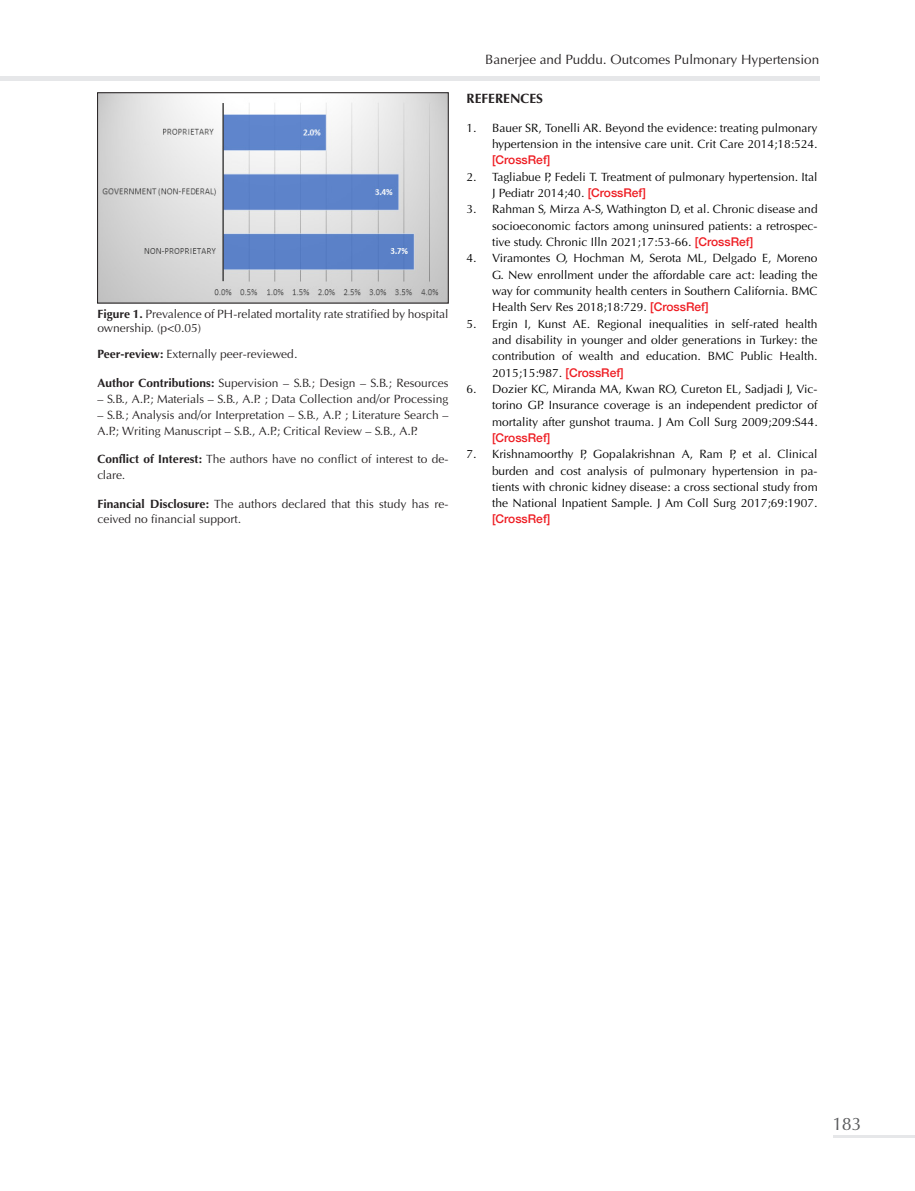
<style>
.page{position:relative;width:915px;height:1191px;background:#fff}
.page>*{position:absolute;margin:0;border:0;box-sizing:border-box;transform-origin:0 0}
.t1{font:18px "Optima Normal Tr";color:#57585a}
.t2{font:13.5px "Optima Normal Tr";color:#231f20}
.t3{font:13.5px "Optima Bold Tr";color:#231f20}
.t4{font:12px/16.4px "Optima Normal Tr";color:#000;text-align:justify}
.t5{font:12px/15.9px "Optima Normal Tr";color:#231f20}
.s1{font-family:"Optima Bold Tr"}
.s2{font-family:"Helvetica Neue";font-weight:500;color:#ee1d23}
</style>
<div class="page">
<img style="left:99px;top:94px;width:347px;height:207px">
<div style="left:97px;top:92px;width:351px;height:211px;border:1px solid #231f20"></div>
<hr style="left:0;top:77px;width:819px;height:4px;background:#e6e7e9">
<hr style="left:833px;top:1135px;width:81px;height:3px;background:#e6e7e9">
<p class="t5" style="left:97px;top:307px;width:352px;line-height:14.4px"><span class="s1">Figure 1.</span> Prevalence of PH-related mortality rate stratified by hospital ownership. (p&lt;0.05)</p>
<p class="t5" style="left:97px;top:346px;width:201px"><span class="s1">Peer-review:</span> Externally peer-reviewed.</p>
<p class="t5" style="left:97px;top:375px;width:352px"><span class="s1">Author Contributions:</span> Supervision – S.B.; Design – S.B.; Resources</p>
<p class="t5" style="left:97px;top:391px;width:352px">– S.B., A.P.; Materials – S.B., A.P. ; Data Collection and/or Processing</p>
<p class="t5" style="left:97px;top:407px;width:352px">– S.B.; Analysis and/or Interpretation – S.B., A.P. ; Literature Search –<br>A.P.; Writing Manuscript – S.B., A.P.; Critical Review – S.B., A.P.</p>
<p class="t5" style="left:97px;top:451px;width:352px"><span class="s1">Conflict of Interest:</span> The authors have no conflict of interest to de&shy;clare.</p>
<p class="t5" style="left:97px;top:495px;width:352px"><span class="s1">Financial Disclosure:</span> The authors declared that this study has re&shy;ceived no financial support.</p>
<p class="t2" style="left:485px;top:52px;width:335px">Banerjee and Puddu. Outcomes Pulmonary Hypertension</p>
<p class="t3" style="left:466px;top:90px;width:78px">REFERENCES</p>
<p class="t4" style="left:492px;top:120px;width:327px;text-indent:-26px">1. Bauer SR, Tonelli AR. Beyond the evidence: treating pulmonary hypertension in the intensive care unit. Crit Care 2014;18:524. <span class="s2">[CrossRef]</span></p>
<p class="t4" style="left:492px;top:169px;width:327px;text-indent:-26px">2. Tagliabue P, Fedeli T. Treatment of pulmonary hypertension. Ital<br>J Pediatr 2014;40. <span class="s2">[CrossRef]</span></p>
<p class="t4" style="left:492px;top:201px;width:327px;text-indent:-26px">3. Rahman S, Mirza A-S, Wathington D, et al. Chronic disease and socioeconomic factors among uninsured patients: a retrospec&shy;tive study. Chronic Illn 2021;17:53-66. <span class="s2">[CrossRef]</span></p>
<p class="t4" style="left:492px;top:250px;width:327px;text-indent:-26px">4. Viramontes O, Hochman M, Serota ML, Delgado E, Moreno G. New enrollment under the affordable care act: leading the way for community health centers in Southern California. BMC Health Serv Res 2018;18:729. <span class="s2">[CrossRef]</span></p>
<p class="t4" style="left:492px;top:315px;width:327px;text-indent:-26px">5. Ergin I, Kunst AE. Regional inequalities in self-rated health and disability in younger and older generations in Turkey: the contribution of wealth and education. BMC Public Health.<br>2015;15:987. <span class="s2">[CrossRef]</span></p>
<p class="t4" style="left:492px;top:381px;width:327px;text-indent:-26px">6. Dozier KC, Miranda MA, Kwan RO, Cureton EL, Sadjadi J, Vic&shy;torino GP. Insurance coverage is an independent predictor of mortality after gunshot trauma. J Am Coll Surg 2009;209:S44. <span class="s2">[CrossRef]</span></p>
<p class="t4" style="left:492px;top:446px;width:327px;text-indent:-26px">7. Krishnamoorthy P, Gopalakrishnan A, Ram P, et al. Clinical burden and cost analysis of pulmonary hypertension in pa&shy;tients with chronic kidney disease: a cross sectional study from the National Inpatient Sample. J Am Coll Surg 2017;69:1907. <span class="s2">[CrossRef]</span></p>
<p class="t1" style="left:832px;top:1113px;width:30px">183</p>
</div>
